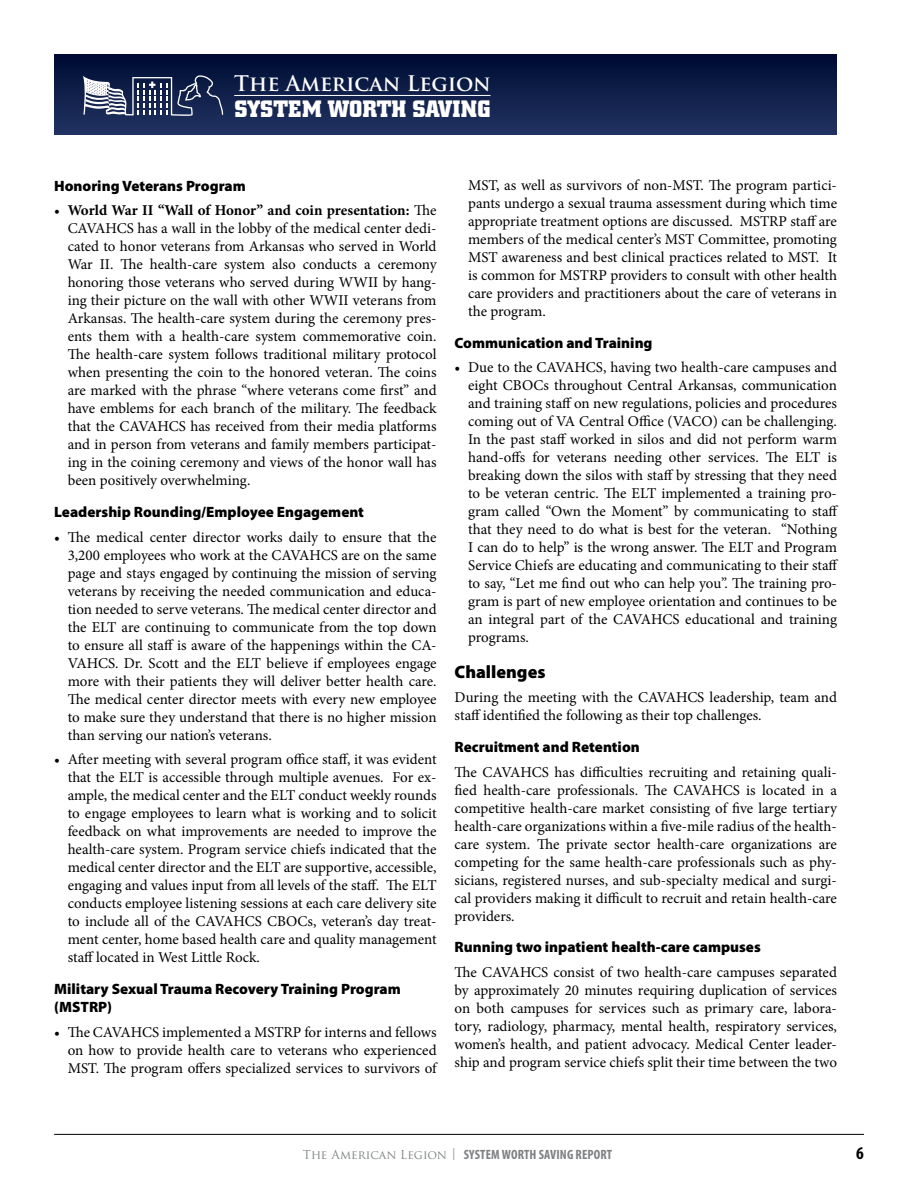
<style>
.page{position:relative;width:918px;height:1188px;background:#fff}
.page>*{position:absolute;margin:0;border:0;box-sizing:border-box;transform-origin:0 0}
.t1{font:700 23.4px "City";letter-spacing:.01em;color:#fff}
.t2{font:700 21px "Trajan Pro";color:#fff}
.Subhead{font:900 18px "Myriad Pro";color:#000}
.t3{font:700 condensed 18px "Myriad Pro";color:#000}
.Body{font:15px/18px "Minion Pro";color:#000;text-align:justify}
.Sub_Sub{font:900 15px/18px "Myriad Pro";color:#000}
.t4{font:700 condensed 13.5px "Myriad Pro";letter-spacing:.01em;color:#7e8083}
.s1{font-weight:700}
.s2{font-family:"Trajan Pro";font-weight:400;font-stretch:normal;font-size:12px}
</style>
<div class="page">
<hr style="left:54px;top:1134px;width:810px;height:1px;background:#000">
<div style="left:54px;top:54px;width:783px;height:81px;background:linear-gradient(to bottom,#000b32,#223462)"></div>
<svg style="left:83px;top:76px;width:140px;height:40px"></svg>
<hr style="left:234px;top:95px;width:257px;height:1px;background:#fff">
<h2 class="t2" style="left:234px;top:71px;width:258px">The American Legion</h2>
<h1 class="t1" style="left:234px;top:96px;width:258px">SYSTEM WORTH SAVING</h1>
<p class="Sub_Sub" style="left:54px;top:177px;width:193px">Honoring Veterans Program</p>
<p class="Body" style="left:68px;top:202px;width:370px;text-indent:-14px">• <span class="s1">World War II “Wall of Honor” and coin presentation:</span> The CAVAHCS has a wall in the lobby of the medical center dedi&shy;cated to honor veterans from Arkansas who served in World War II. The health-care system also conducts a ceremony honoring those veterans who served during WWII by hang&shy;ing their picture on the wall with other WWII veterans from Arkansas. The health-care system during the ceremony pres&shy;ents them with a health-care system commemorative coin.<br>The health-care system follows traditional military protocol when presenting the coin to the honored veteran. The coins are marked with the phrase “where veterans come first” and have emblems for each branch of the military. The feedback that the CAVAHCS has received from their media platforms and in person from veterans and family members participat&shy;ing in the coining ceremony and views of the honor wall has been positively overwhelming.</p>
<p class="Sub_Sub" style="left:54px;top:503px;width:311px">Leadership Rounding/Employee Engagement</p>
<p class="Body" style="left:68px;top:528px;width:370px;text-indent:-14px">• The medical center director works daily to ensure that the 3,200 employees who work at the CAVAHCS are on the same page and stays engaged by continuing the mission of serving veterans by receiving the needed communication and educa&shy;tion needed to serve veterans. The medical center director and the ELT are continuing to communicate from the top down to ensure all staff is aware of the happenings within the CA-VAHCS. Dr. Scott and the ELT believe if employees engage more with their patients they will deliver better health care.<br>The medical center director meets with every new employee to make sure they understand that there is no higher mission than serving our nation’s veterans.</p>
<p class="Body" style="left:68px;top:751px;width:370px;text-indent:-14px">• After meeting with several program office staff, it was evident that the ELT is accessible through multiple avenues. For ex&shy;ample, the medical center and the ELT conduct weekly rounds to engage employees to learn what is working and to solicit feedback on what improvements are needed to improve the health-care system. Program service chiefs indicated that the medical center director and the ELT are supportive, accessible, engaging and values input from all levels of the staff. The ELT conducts employee listening sessions at each care delivery site to include all of the CAVAHCS CBOCs, veteran’s day treat&shy;ment center, home based health care and quality management staff located in West Little Rock.</p>
<p class="Sub_Sub" style="left:54px;top:980px;width:348px">Military Sexual Trauma Recovery Training Program (MSTRP)</p>
<p class="Body" style="left:68px;top:1023px;width:370px;text-indent:-14px">• The CAVAHCS implemented a MSTRP for interns and fellows on how to provide health care to veterans who experienced MST. The program offers specialized services to survivors of</p>
<p class="Body" style="left:468px;top:176px;width:370px">MST, as well as survivors of non-MST. The program partici&shy;pants undergo a sexual trauma assessment during which time appropriate treatment options are discussed. MSTRP staff are members of the medical center’s MST Committee, promoting MST awareness and best clinical practices related to MST. It is common for MSTRP providers to consult with other health care providers and practitioners about the care of veterans in the program.</p>
<p class="Sub_Sub" style="left:455px;top:334px;width:200px">Communication and Training</p>
<p class="Body" style="left:468px;top:359px;width:372px;text-indent:-14px">• Due to the CAVAHCS, having two health-care campuses and eight CBOCs throughout Central Arkansas, communication and training staff on new regulations, policies and procedures coming out of VA Central Office (VACO) can be challenging.<br>In the past staff worked in silos and did not perform warm hand-offs for veterans needing other services. The ELT is breaking down the silos with staff by stressing that they need to be veteran centric. The ELT implemented a training pro&shy;gram called “Own the Moment” by communicating to staff that they need to do what is best for the veteran. “Nothing I can do to help” is the wrong answer. The ELT and Program Service Chiefs are educating and communicating to their staff to say, “Let me find out who can help you”. The training pro&shy;gram is part of new employee orientation and continues to be an integral part of the CAVAHCS educational and training programs.</p>
<p class="Subhead" style="left:455px;top:661px;width:92px">Challenges</p>
<p class="Body" style="left:455px;top:689px;width:384px">During the meeting with the CAVAHCS leadership, team and staff identified the following as their top challenges.</p>
<p class="Sub_Sub" style="left:455px;top:738px;width:187px">Recruitment and Retention</p>
<p class="Body" style="left:455px;top:763px;width:384px">The CAVAHCS has difficulties recruiting and retaining quali&shy;fied health-care professionals. The CAVAHCS is located in a competitive health-care market consisting of five large tertiary health-care organizations within a five-mile radius of the health&shy;care system. The private sector health-care organizations are competing for the same health-care professionals such as phy&shy;sicians, registered nurses, and sub-specialty medical and surgi&shy;cal providers making it difficult to recruit and retain health-care providers.</p>
<p class="Sub_Sub" style="left:455px;top:938px;width:308px">Running two inpatient health-care campuses</p>
<p class="Body" style="left:455px;top:963px;width:384px">The CAVAHCS consist of two health-care campuses separated by approximately 20 minutes requiring duplication of services on both campuses for services such as primary care, labora&shy;tory, radiology, pharmacy, mental health, respiratory services, women’s health, and patient advocacy. Medical Center leader&shy;ship and program service chiefs split their time between the two</p>
<p class="t4" style="left:303px;top:1147px;width:311px"><span class="s2">The American Legion |</span> SYSTEM WORTH SAVING REPORT</p>
<p class="t3" style="left:856px;top:1143px;width:9px">6</p>
</div>
